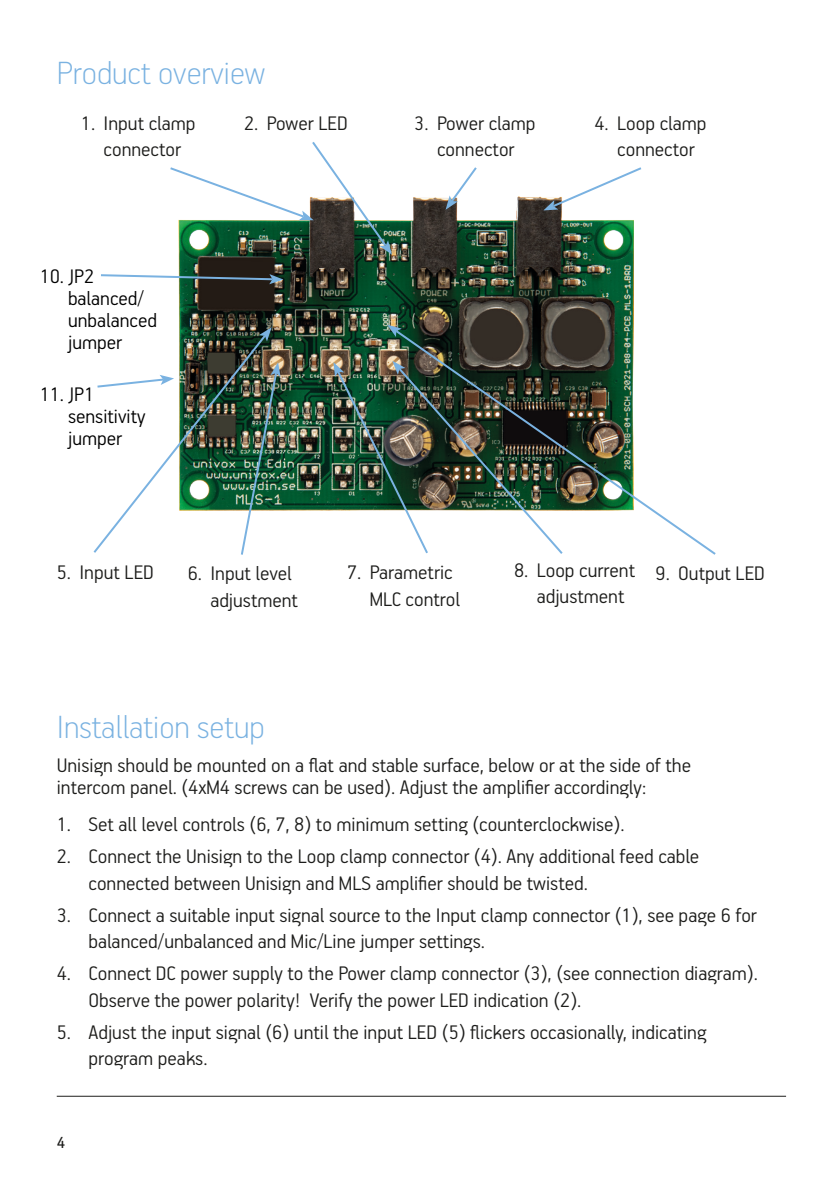
<style>
.page{position:relative;width:840px;height:1191px;background:#fff}
.page>*{position:absolute;margin:0;border:0;box-sizing:border-box;transform-origin:0 0}
.Kapitel{font:100 36px "PF Handbook Pro";color:#7ab2e1}
.Brödtext{font:300 22px/26.4px "PF Handbook Pro";color:#1d1d1b}
.Kapitel-2{font:300 22px/22px "PF Handbook Pro";color:#000}
.t1{font:18px "PF Handbook Pro";color:#1d1d1b}
</style>
<div class="page">
<hr style="left:57px;top:1096px;width:728px;height:1px;background:#1d1d1b">
<img style="left:178px;top:196px;width:454px;height:315px">
<svg style="left:170px;top:142px;width:221px;height:113px"></svg>
<svg style="left:445px;top:167px;width:33px;height:43px"></svg>
<svg style="left:543px;top:167px;width:99px;height:43px"></svg>
<img style="left:333px;top:361px;width:60px;height:150px">
<img style="left:393px;top:328px;width:323px;height:227px">
<svg style="left:387px;top:325px;width:14px;height:12px"></svg>
<svg style="left:101px;top:273px;width:182px;height:11px"></svg>
<img style="left:93px;top:327px;width:187px;height:228px">
<p class="Kapitel" style="left:57px;top:51px;width:210px">Product overview</p>
<p class="Brödtext" style="left:81px;top:109px;width:116px;text-align:center">1. Input clamp connector</p>
<p class="Brödtext" style="left:244px;top:109px;width:105px">2. Power LED</p>
<p class="Brödtext" style="left:414px;top:109px;width:123px;text-align:center">3. Power clamp connector</p>
<p class="Brödtext" style="left:594px;top:109px;width:113px;text-align:center">4. Loop clamp connector</p>
<p class="Kapitel-2" style="left:40px;top:264px;width:56px">10. JP2</p>
<p class="Kapitel-2" style="left:68px;top:286px;width:90px">balanced/ unbalanced jumper</p>
<p class="Kapitel-2" style="left:40px;top:382px;width:56px">11. JP1</p>
<p class="Kapitel-2" style="left:68px;top:404px;width:79px">sensitivity jumper</p>
<p class="Brödtext" style="left:57px;top:558px;width:99px">5. Input LED</p>
<p class="Brödtext" style="left:187px;top:559px;width:112px;text-align:right">6. Input level adjustment</p>
<p class="Brödtext" style="left:369px;top:558px;width:92px;text-indent:-23px">7. Parametric<br>MLC control</p>
<p class="Brödtext" style="left:513px;top:555px;width:122px;text-align:center">8. Loop current adjustment</p>
<p class="Brödtext" style="left:655px;top:559px;width:111px">9. Output LED</p>
<p class="Kapitel" style="left:57px;top:705px;width:209px">Installation setup</p>
<p class="Brödtext" style="left:57px;top:753px;width:635px;line-height:22px">Unisign should be mounted on a flat and stable surface, below or at the side of the intercom panel. (4xM4 screws can be used). Adjust the amplifier accordingly:</p>
<p class="Brödtext" style="left:57px;top:810px;width:566px">1. Set all level controls (6, 7, 8) to minimum setting (counterclockwise).</p>
<p class="Brödtext" style="left:88px;top:842px;width:612px;text-indent:-32px">2. Connect the Unisign to the Loop clamp connector (4). Any additional feed cable connected between Unisign and MLS amplifier should be twisted.</p>
<p class="Brödtext" style="left:88px;top:901px;width:669px;text-indent:-32px">3. Connect a suitable input signal source to the Input clamp connector (1), see page 6 for balanced/unbalanced and Mic/Line jumper settings.</p>
<p class="Brödtext" style="left:88px;top:959px;width:668px;text-indent:-32px">4. Connect DC power supply to the Power clamp connector (3), (see connection diagram).<br>Observe the power polarity! Verify the power LED indication (2).</p>
<p class="Brödtext" style="left:88px;top:1018px;width:619px;text-indent:-32px">5. Adjust the input signal (6) until the input LED (5) flickers occasionally, indicating program peaks.</p>
<p class="t1" style="left:57px;top:1131px;width:10px">4</p>
</div>
